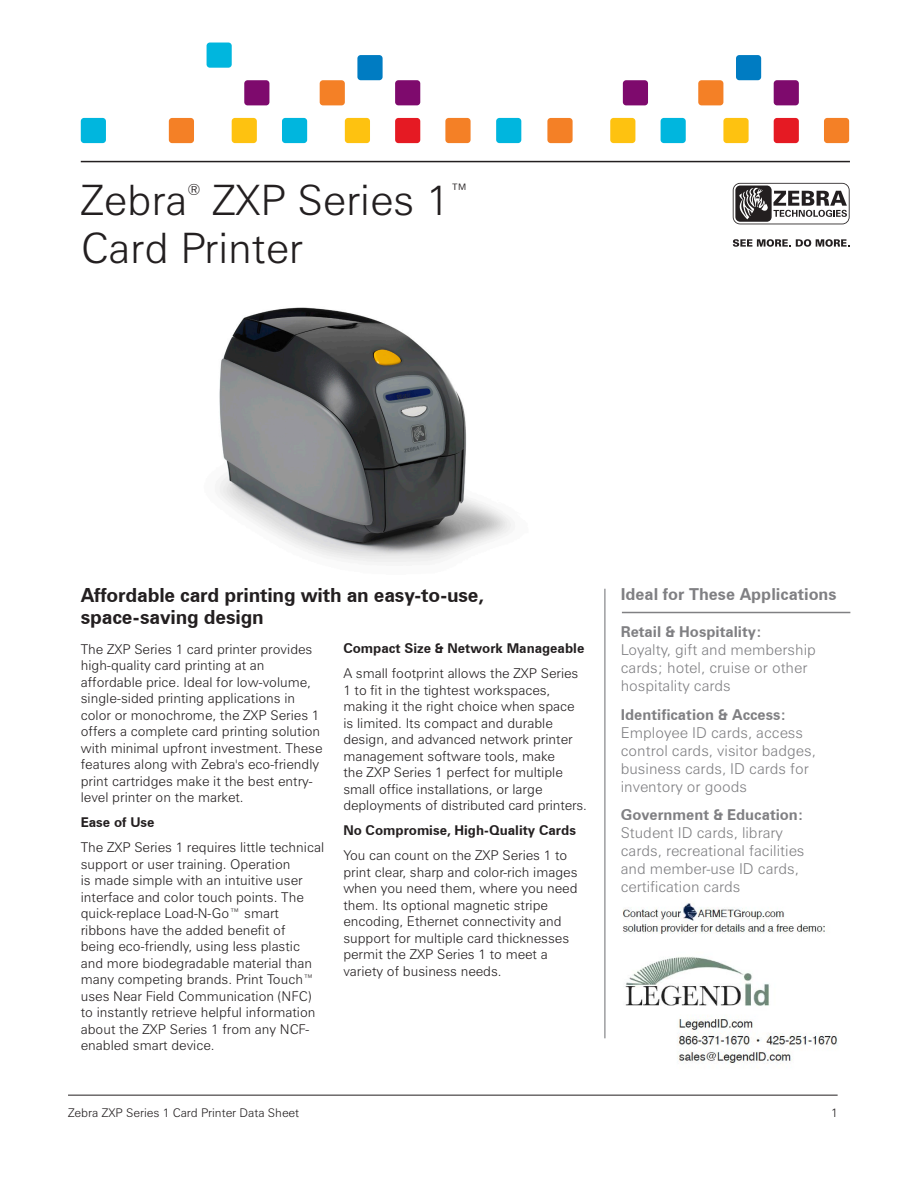
<style>
.page{position:relative;width:918px;height:1188px;background:#fff}
.page>*{position:absolute;margin:0;border:0;box-sizing:border-box;transform-origin:0 0}
._001_Main_Heading{font:300 42px/48px "Zurich BT";color:#231f20}
._004_Datasheet_-_bod{font:700 19.5px/22.5px "Zurich BT";letter-spacing:-.01em;color:#231f20}
._004_Datasheet_-_Bul{font:700 16.5px "Zurich BT";color:#808083}
._001_Main_Heading-2{font:300 15.75px "Zurich BT";color:#231f20}
._004_Datasheet_-_Bod{font:300 15px/18px "Zurich BT";color:#808083}
._004_Datasheet_-_bod-2{font:300 13.5px/16.5px "Zurich BT";color:#231f20}
._004_Datasheet_-_bod-3{font:700 13.5px "Zurich BT";color:#231f20}
._020_Document_Footer{font:300 12px "Zurich BT";color:#231f20}
.s1{font-weight:700}
</style>
<div class="page">
<img style="left:219px;top:307px;width:386px;height:320px">
<div style="left:357px;top:55px;width:26px;height:25px;background:#007cc2;border-radius:3px"></div>
<div style="left:232px;top:118px;width:25px;height:25px;background:#fec210;border-radius:3px"></div>
<div style="left:345px;top:118px;width:25px;height:25px;background:#fec210;border-radius:3px"></div>
<div style="left:320px;top:80px;width:25px;height:25px;background:#f48026;border-radius:3px"></div>
<div style="left:445px;top:118px;width:26px;height:25px;background:#f48026;border-radius:3px"></div>
<div style="left:169px;top:118px;width:25px;height:25px;background:#f48026;border-radius:3px"></div>
<div style="left:207px;top:43px;width:25px;height:25px;background:#00b6de;border-radius:3px"></div>
<div style="left:282px;top:118px;width:25px;height:25px;background:#00b6de;border-radius:3px"></div>
<div style="left:81px;top:118px;width:25px;height:25px;background:#00b6de;border-radius:3px"></div>
<div style="left:244px;top:80px;width:25px;height:25px;background:#7e0a6d;border-radius:3px"></div>
<div style="left:395px;top:80px;width:25px;height:25px;background:#7e0a6d;border-radius:3px"></div>
<div style="left:395px;top:118px;width:25px;height:25px;background:#e51a23;border-radius:3px"></div>
<div style="left:736px;top:55px;width:25px;height:25px;background:#007cc2;border-radius:3px"></div>
<div style="left:610px;top:118px;width:25px;height:25px;background:#fec210;border-radius:3px"></div>
<div style="left:723px;top:118px;width:26px;height:25px;background:#fec210;border-radius:3px"></div>
<div style="left:698px;top:80px;width:25px;height:25px;background:#f48026;border-radius:3px"></div>
<div style="left:824px;top:118px;width:25px;height:25px;background:#f48026;border-radius:3px"></div>
<div style="left:547px;top:118px;width:26px;height:25px;background:#f48026;border-radius:3px"></div>
<div style="left:661px;top:118px;width:25px;height:25px;background:#00b6de;border-radius:3px"></div>
<div style="left:496px;top:118px;width:25px;height:25px;background:#00b6de;border-radius:3px"></div>
<div style="left:623px;top:80px;width:25px;height:25px;background:#7e0a6d;border-radius:3px"></div>
<div style="left:774px;top:80px;width:25px;height:25px;background:#7e0a6d;border-radius:3px"></div>
<div style="left:774px;top:118px;width:25px;height:25px;background:#e51a23;border-radius:3px"></div>
<hr style="left:81px;top:161px;width:769px;height:1px;background:#231f20">
<hr style="left:605px;top:589px;width:1px;height:449px;background:#6c6d70">
<svg style="left:733px;top:239px;width:117px;height:8px"></svg>
<svg style="left:733px;top:183px;width:117px;height:41px"></svg>
<hr style="left:622px;top:612px;width:228px;height:1px;background:#808083">
<hr style="left:68px;top:1095px;width:770px;height:1px;background:#231f20">
<img style="left:623px;top:903px;width:215px;height:161px">
<p class="_001_Main_Heading" style="left:81px;top:176px;width:390px;text-indent:132px">ZXP Series 1<sup>™<br></sup>Card Printer</p>
<p class="_001_Main_Heading" style="left:81px;top:176px;width:108px">Zebra</p>
<p class="_001_Main_Heading-2" style="left:187px;top:180px;width:15px">®</p>
<p class="_004_Datasheet_-_bod" style="left:81px;top:583px;width:404px">Affordable card printing with an easy-to-use, space-saving design</p>
<p class="_004_Datasheet_-_bod-2" style="left:81px;top:640px;width:243px">The ZXP Series 1 card printer provides high-quality card printing at an affordable price. Ideal for low-volume, single-sided printing applications in color or monochrome, the ZXP Series 1 offers a complete card printing solution with minimal upfront investment. These features along with Zebra's eco-friendly print cartridges make it the best entry&shy;level printer on the market.</p>
<p class="_004_Datasheet_-_bod-3" style="left:81px;top:814px;width:75px">Ease of Use</p>
<p class="_004_Datasheet_-_bod-2" style="left:81px;top:839px;width:245px">The ZXP Series 1 requires little technical support or user training. Operation<br>is made simple with an intuitive user interface and color touch points. The quick-replace Load-N-Go™ smart ribbons have the added benefit of<br>being eco-friendly, using less plastic and more biodegradable material than many competing brands. Print Touch™ uses Near Field Communication (NFC) to instantly retrieve helpful information about the ZXP Series 1 from any NCF&shy;enabled smart device.</p>
<p class="_004_Datasheet_-_bod-3" style="left:343px;top:640px;width:243px">Compact Size &amp; Network Manageable</p>
<p class="_004_Datasheet_-_bod-2" style="left:343px;top:665px;width:245px">A small footprint allows the ZXP Series 1 to fit in the tightest workspaces, making it the right choice when space is limited. Its compact and durable design, and advanced network printer management software tools, make<br>the ZXP Series 1 perfect for multiple small office installations, or large deployments of distributed card printers.</p>
<p class="_004_Datasheet_-_bod-3" style="left:343px;top:822px;width:234px">No Compromise, High-Quality Cards</p>
<p class="_004_Datasheet_-_bod-2" style="left:343px;top:847px;width:236px">You can count on the ZXP Series 1 to print clear, sharp and color-rich images when you need them, where you need them. Its optional magnetic stripe encoding, Ethernet connectivity and support for multiple card thicknesses permit the ZXP Series 1 to meet a variety of business needs.</p>
<p class="_020_Document_Footer" style="left:68px;top:1105px;width:233px">Zebra ZXP Series 1 Card Printer Data Sheet</p>
<p class="_004_Datasheet_-_Bul" style="left:621px;top:584px;width:217px">Ideal for These Applications</p>
<p class="_004_Datasheet_-_Bod" style="left:621px;top:623px;width:197px"><span class="s1">Retail &amp; Hospitality:<br></span>Loyalty, gift and membership cards; hotel, cruise or other hospitality cards</p>
<p class="_004_Datasheet_-_Bod" style="left:621px;top:705px;width:197px"><span class="s1">Identification &amp; Access:<br></span>Employee ID cards, access control cards, visitor badges, business cards, ID cards for inventory or goods</p>
<p class="_004_Datasheet_-_Bod" style="left:621px;top:806px;width:185px"><span class="s1">Government &amp; Education:<br></span>Student ID cards, library cards, recreational facilities and member-use ID cards, certification cards</p>
<p class="_020_Document_Footer" style="left:831px;top:1105px;width:8px">1</p>
</div>
